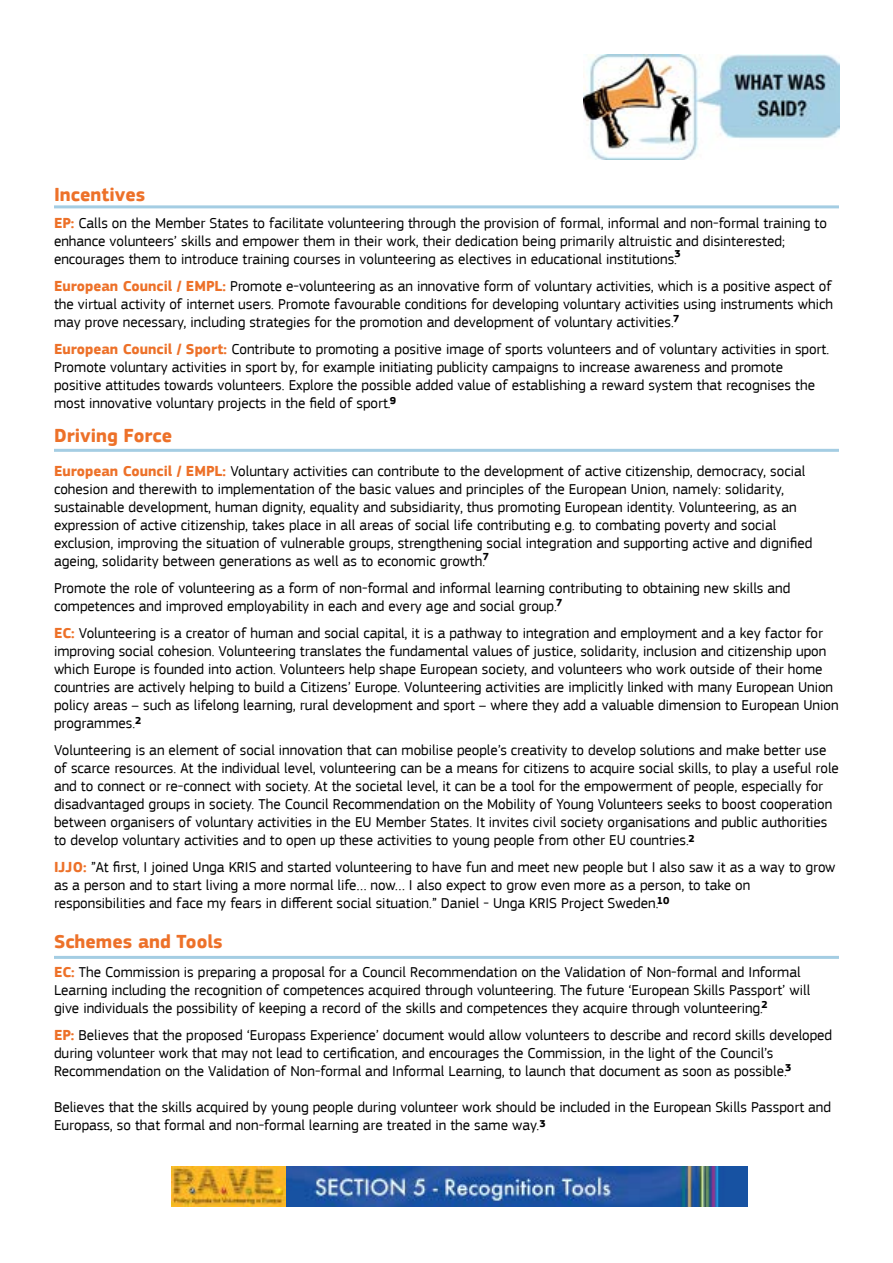
<style>
.page{position:relative;width:893px;height:1263px;background:#fff}
.page>*{position:absolute;margin:0;border:0;box-sizing:border-box;transform-origin:0 0}
.t1{font:700 19.5px "EC Square Sans Pro";color:#ed7129}
.t2{font:15px/18px "EC Square Sans Pro";color:#000}
.t3{font:700 10.5px "EC Square Sans Pro";color:#000}
.s1{font-weight:700;color:#ed7129}
</style>
<div class="page">
<img style="left:583px;top:54px;width:256px;height:105px">
<hr style="left:54px;top:449px;width:785px;height:3px;background:#a4cde3">
<hr style="left:54px;top:205px;width:785px;height:3px;background:#a4cde3">
<hr style="left:54px;top:956px;width:785px;height:3px;background:#a4cde3">
<img style="left:172px;top:1167px;width:576px;height:39px">
<h1 class="t1" style="left:54px;top:183px;width:93px">Incentives</h1>
<p class="t2" style="left:54px;top:214px;width:774px"><span class="s1">EP:</span> Calls on the Member States to facilitate volunteering through the provision of formal, informal and non-formal training to enhance volunteers’ skills and empower them in their work, their dedication being primarily altruistic and disinterested; encourages them to introduce training courses in volunteering as electives in educational institutions.</p>
<p class="t2" style="left:54px;top:277px;width:781px;text-align:justify"><span class="s1">European Council / EMPL:</span> Promote e-volunteering as an innovative form of voluntary activities, which is a positive aspect of the virtual activity of internet users. Promote favourable conditions for developing voluntary activities using instruments which may prove necessary, including strategies for the promotion and development of voluntary activities.</p>
<p class="t2" style="left:54px;top:340px;width:777px"><span class="s1">European Council / Sport:</span> Contribute to promoting a positive image of sports volunteers and of voluntary activities in sport.<br>Promote voluntary activities in sport by, for example initiating publicity campaigns to increase awareness and promote positive attitudes towards volunteers. Explore the possible added value of establishing a reward system that recognises the most innovative voluntary projects in the field of sport.</p>
<p class="t3" style="left:674px;top:248px;width:8px">3</p>
<p class="t3" style="left:673px;top:312px;width:8px">7</p>
<p class="t3" style="left:390px;top:394px;width:8px">9</p>
<h1 class="t1" style="left:54px;top:424px;width:120px">Driving Force</h1>
<p class="t2" style="left:54px;top:462px;width:760px"><span class="s1">European Council / EMPL:</span> Voluntary activities can contribute to the development of active citizenship, democracy, social cohesion and therewith to implementation of the basic values and principles of the European Union, namely: solidarity, sustainable development, human dignity, equality and subsidiarity, thus promoting European identity. Volunteering, as an expression of active citizenship, takes place in all areas of social life contributing e.g. to combating poverty and social exclusion, improving the situation of vulnerable groups, strengthening social integration and supporting active and dignified ageing, solidarity between generations as well as to economic growth.</p>
<p class="t2" style="left:54px;top:579px;width:738px">Promote the role of volunteering as a form of non-formal and informal learning contributing to obtaining new skills and competences and improved employability in each and every age and social group.</p>
<p class="t2" style="left:54px;top:624px;width:786px"><span class="s1">EC:</span> Volunteering is a creator of human and social capital, it is a pathway to integration and employment and a key factor for improving social cohesion. Volunteering translates the fundamental values of justice, solidarity, inclusion and citizenship upon which Europe is founded into action. Volunteers help shape European society, and volunteers who work outside of their home countries are actively helping to build a Citizens’ Europe. Volunteering activities are implicitly linked with many European Union policy areas – such as lifelong learning, rural development and sport – where they add a valuable dimension to European Union programmes.</p>
<p class="t2" style="left:54px;top:741px;width:786px">Volunteering is an element of social innovation that can mobilise people’s creativity to develop solutions and make better use of scarce resources. At the individual level, volunteering can be a means for citizens to acquire social skills, to play a useful role and to connect or re-connect with society. At the societal level, it can be a tool for the empowerment of people, especially for disadvantaged groups in society. The Council Recommendation on the Mobility of Young Volunteers seeks to boost cooperation between organisers of voluntary activities in the EU Member States. It invites civil society organisations and public authorities to develop voluntary activities and to open up these activities to young people from other EU countries.</p>
<p class="t2" style="left:54px;top:858px;width:783px"><span class="s1">IJJO:</span> ”At first, I joined Unga KRIS and started volunteering to have fun and meet new people but I also saw it as a way to grow as a person and to start living a more normal life… now… I also expect to grow even more as a person, to take on responsibilities and face my fears in different social situation.” Daniel - Unga KRIS Project Sweden.</p>
<p class="t3" style="left:483px;top:550px;width:8px">7</p>
<p class="t3" style="left:556px;top:596px;width:8px">7</p>
<p class="t3" style="left:135px;top:714px;width:8px">2</p>
<p class="t3" style="left:688px;top:833px;width:8px">2</p>
<p class="t3" style="left:657px;top:894px;width:14px">10</p>
<h1 class="t1" style="left:54px;top:929px;width:170px">Schemes and Tools</h1>
<p class="t2" style="left:54px;top:963px;width:758px"><span class="s1">EC:</span> The Commission is preparing a proposal for a Council Recommendation on the Validation of Non-formal and Informal<br>Learning including the recognition of competences acquired through volunteering. The future ‘European Skills Passport’ will give individuals the possibility of keeping a record of the skills and competences they acquire through volunteering.</p>
<p class="t2" style="left:54px;top:1026px;width:780px"><span class="s1">EP:</span> Believes that the proposed ‘Europass Experience’ document would allow volunteers to describe and record skills developed during volunteer work that may not lead to certification, and encourages the Commission, in the light of the Council’s<br>Recommendation on the Validation of Non-formal and Informal Learning, to launch that document as soon as possible.</p>
<p class="t2" style="left:54px;top:1098px;width:779px">Believes that the skills acquired by young people during volunteer work should be included in the European Skills Passport and<br>Europass, so that formal and non-formal learning are treated in the same way.</p>
<p class="t3" style="left:761px;top:998px;width:8px">2</p>
<p class="t3" style="left:785px;top:1061px;width:8px">3</p>
<p class="t3" style="left:539px;top:1117px;width:8px">3</p>
</div>
